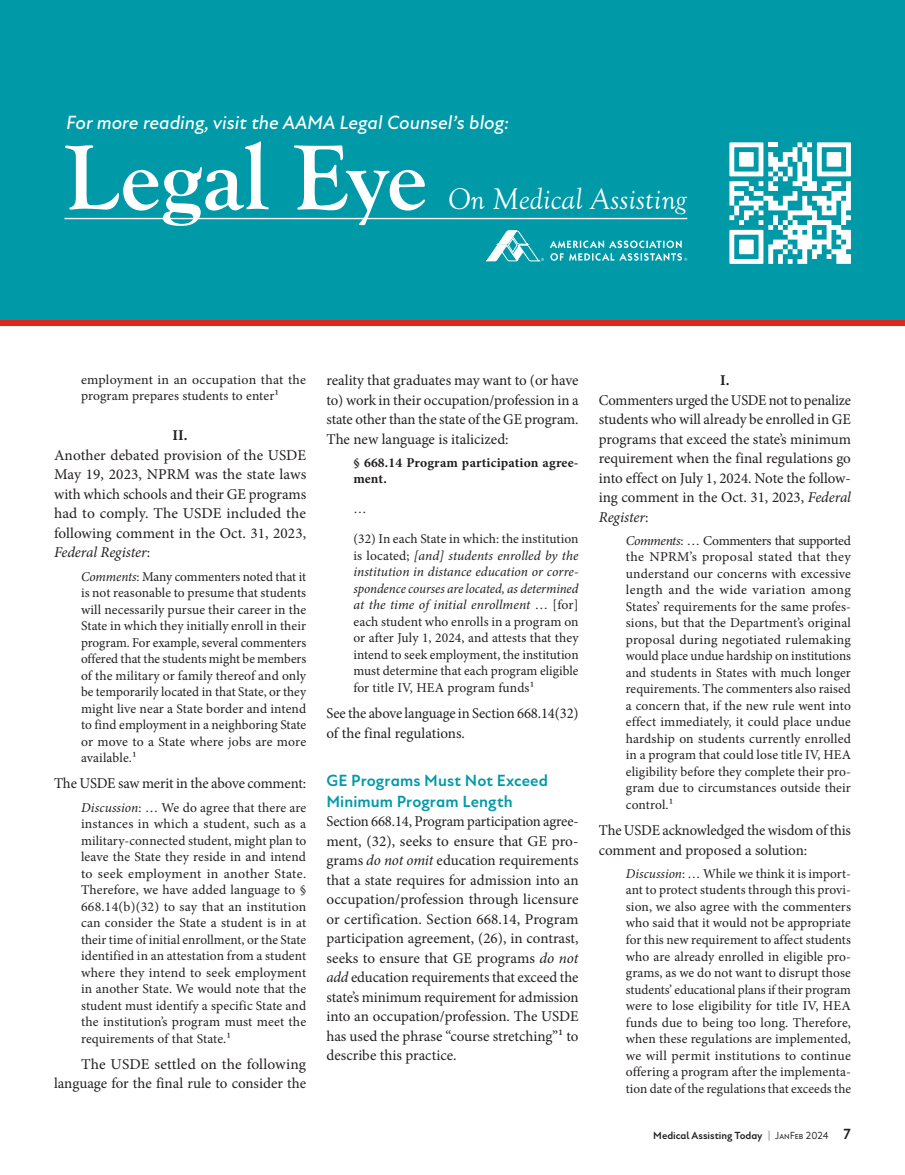
<style>
.page{position:relative;width:905px;height:1175px;background:#fff}
.page>*{position:absolute;margin:0;border:0;box-sizing:border-box;transform-origin:0 0}
.t1{font:700 95.55px "Goudy Old Sty";color:#fff}
.t2{font:italic 30.9px "Goudy Old Sty";color:#fff}
.bullet_first{font:italic 500 19.5px "New Atten";color:#fff}
.subheader{font:700 16.5px/21px "New Atten";letter-spacing:.005em;color:#0099a8}
.body_no_indent{font:15px/19.5px "Minion Pro";letter-spacing:-.005em;color:#231f20;text-align:justify}
.body_indent{font:15px/19.5px "Minion Pro";color:#231f20;text-align:right}
.body_no_indent-2{font:700 15px "Minion Pro";color:#231f20}
.block_inset{font:13.5px/16.5px "Minion Pro";letter-spacing:.005em;color:#231f20;text-align:justify}
.block_inset-2{font:700 13.5px/16.5px "Minion Pro";letter-spacing:.01em;color:#231f20}
.t3{font:700 10.5px "New Atten";color:#231f20}
.s1{font-style:italic}
.s2{color:#939598}
.s3{font-weight:400}
.s4{font-weight:500;font-size:7.35px}
.s5{font-size:15px}
</style>
<div class="page">
<div style="left:0;top:0;width:904px;height:323px;background:#0099a8"></div>
<div style="left:0;top:320px;width:904px;height:6px;background:#e1251b"></div>
<svg style="left:486px;top:231px;width:201px;height:30px"></svg>
<hr style="left:65px;top:218px;width:622px;height:1px;background:#fff">
<svg style="left:729px;top:142px;width:122px;height:122px"></svg>
<p class="bullet_first" style="left:66px;top:110px;width:444px">For more reading, visit the AAMA Legal Counsel’s blog:</p>
<p class="t1" style="left:64px;top:124px;width:364px">Legal Eye</p>
<p class="t2" style="left:448px;top:182px;width:240px">On Medical Assisting</p>
<p class="block_inset" style="left:81px;top:371px;width:226px">employment in an occupation that the program prepares students to enter1</p>
<p class="body_no_indent-2" style="left:172px;top:425px;width:17px">II.</p>
<p class="body_no_indent" style="left:54px;top:445px;width:254px">Another debated provision of the USDE May 19, 2023, NPRM was the state laws with which schools and their GE programs had to comply. The USDE included the following comment in the Oct. 31, 2023, <span class="s1">Federal Register</span>:</p>
<p class="block_inset" style="left:81px;top:568px;width:227px"><span class="s1">Comments</span>: Many commenters noted that it is not reasonable to presume that students will necessarily pursue their career in the State in which they initially enroll in their program. For example, several commenters offered that the students might be members of the military or family thereof and only be temporarily located in that State, or they might live near a State border and intend to find employment in a neighboring State or move to a State where jobs are more available.1</p>
<p class="body_no_indent" style="left:54px;top:774px;width:253px">The USDE saw merit in the above comment:</p>
<p class="block_inset" style="left:81px;top:799px;width:227px"><span class="s1">Discussion</span>: … We do agree that there are instances in which a student, such as a military-connected student, might plan to leave the State they reside in and intend to seek employment in another State.<br>Therefore, we have added language to § 668.14(b)(32) to say that an institution can consider the State a student is in at their time of initial enrollment, or the State identified in an attestation from a student where they intend to seek employment in another State. We would note that the student must identify a specific State and the institution’s program must meet the requirements of that State.1</p>
<p class="body_indent" style="left:54px;top:1054px;width:254px">The USDE settled on the following language for the final rule to consider the</p>
<p class="body_indent" style="left:326px;top:370px;width:254px;text-align:justify">reality that graduates may want to (or have to) work in their occupation/profession in a state other than the state of the GE program.<br>The new language is italicized:</p>
<p class="block_inset-2" style="left:353px;top:454px;width:227px">§ 668.14 Program participation agree&shy;ment.</p>
<p class="block_inset" style="left:353px;top:501px;width:15px">…</p>
<p class="block_inset" style="left:353px;top:531px;width:227px">(32) In each State in which: the institution is located; <span class="s1">[and] students enrolled by the institution in distance education or corre&shy;spondence courses are located, as determined at the time of initial enrollment</span> … [for] each student who enrolls in a program on or after July 1, 2024, and attests that they intend to seek employment, the institution must determine that each program eligible for title IV, HEA program funds1</p>
<p class="body_no_indent" style="left:326px;top:703px;width:254px">See the above language in Section 668.14(32) of the final regulations.</p>
<p class="subheader" style="left:326px;top:770px;width:223px">GE Programs Must Not Exceed<br>Minimum Program Length</p>
<p class="body_no_indent" style="left:326px;top:811px;width:254px">Section 668.14, Program participation agree&shy;ment, (32), seeks to ensure that GE pro&shy;grams <span class="s1">do not omit</span> education requirements that a state requires for admission into an occupation/profession through licensure or certification. Section 668.14, Program participation agreement, (26), in contrast, seeks to ensure that GE programs <span class="s1">do not add</span> education requirements that exceed the state’s minimum requirement for admission into an occupation/profession. The USDE has used the phrase “course stretching”1 to describe this practice.</p>
<p class="body_no_indent-2" style="left:720px;top:369px;width:11px">I.</p>
<p class="body_no_indent" style="left:598px;top:390px;width:254px">Commenters urged the USDE not to penalize students who will already be enrolled in GE programs that exceed the state’s minimum requirement when the final regulations go into effect on July 1, 2024. Note the follow&shy;ing comment in the Oct. 31, 2023, <span class="s1">Federal Register</span>:</p>
<p class="block_inset" style="left:626px;top:532px;width:227px"><span class="s1">Comments</span>: … Commenters that supported the NPRM’s proposal stated that they understand our concerns with excessive length and the wide variation among States’ requirements for the same profes&shy;sions, but that the Department’s original proposal during negotiated rulemaking would place undue hardship on institutions and students in States with much longer requirements. The commenters also raised a concern that, if the new rule went into effect immediately, it could place undue hardship on students currently enrolled in a program that could lose title IV, HEA eligibility before they complete their pro&shy;gram due to circumstances outside their control.1</p>
<p class="body_no_indent" style="left:598px;top:820px;width:254px">The USDE acknowledged the wisdom of this comment and proposed a solution:</p>
<p class="block_inset" style="left:626px;top:865px;width:227px"><span class="s1">Discussion</span>: … While we think it is import&shy;ant to protect students through this provi&shy;sion, we also agree with the commenters who said that it would not be appropriate for this new requirement to affect students who are already enrolled in eligible pro&shy;grams, as we do not want to disrupt those students’ educational plans if their program were to lose eligibility for title IV, HEA funds due to being too long. Therefore, when these regulations are implemented, we will permit institutions to continue offering a program after the implementa&shy;tion date of the regulations that exceeds the</p>
<p class="t3" style="left:653px;top:1129px;width:199px">Medical Assisting Today <span class="s2">|</span> <span class="s3">J</span><span class="s4">AN</span><span class="s3">F</span><span class="s4">EB</span> <span class="s3">2024</span> <span class="s5">7</span></p>
</div>
